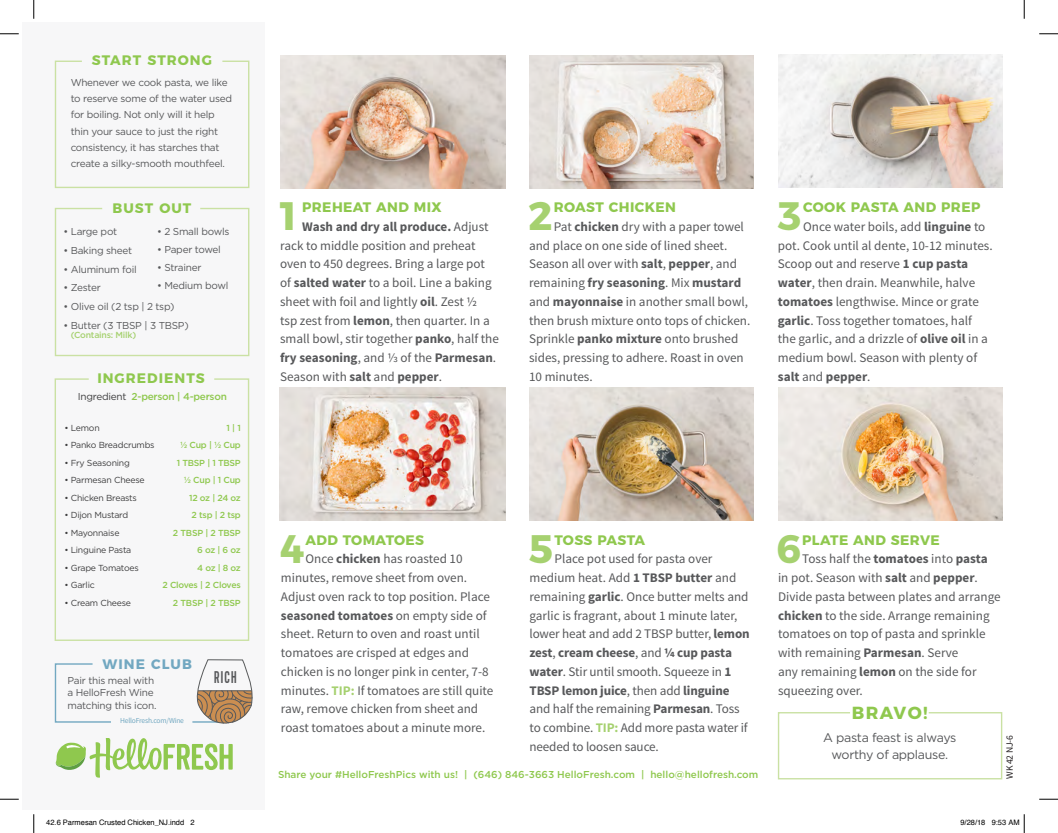
<style>
.page{position:relative;width:1058px;height:833px;background:#fff}
.page>*{position:absolute;margin:0;border:0;box-sizing:border-box;transform-origin:0 0}
.t1{font:700 39.62px "Montserrat";color:#a6d170}
.t2{font:700 17.5px "Montserrat";letter-spacing:.075em;color:#8fc84e}
.t3{font:16.88px "Kapra";color:#58595b;scale:.9 1}
.t4{font:700 13.75px "Montserrat";letter-spacing:.03em;color:#8fc84e}
.t5{font:700 13.75px "Montserrat";letter-spacing:.075em;color:#8fc84e}
.t6{font:700 13.75px "Montserrat";letter-spacing:.075em;color:#72a8c1}
.t7{font:13.12px/18.8px "Source Sans Pro";color:#57585a}
.t8{font:12.5px/16.8px "Gotham";letter-spacing:-.025em;color:#57585a;text-align:center}
.t9{font:10px/16.2px "Gotham";letter-spacing:-.025em;color:#57585a}
.t10{font:500 10px "Gotham";color:#8fc84e}
.t11{font:500 10px "Gotham";letter-spacing:-.025em;color:#8fc84e}
.t12{font:9.62px "Source Sans Pro";color:#231f20}
.t13{font:8.75px "Gotham";letter-spacing:-.025em;color:#3e3e3f}
.t14{font:500 8.75px/17.5px "Gotham";letter-spacing:-.025em;color:#8fc84e;text-align:right}
.t15{font:500 8.75px "Gotham";letter-spacing:-.025em;color:#a6d170}
.t16{font:7.5px "Helvetica";color:#000}
.t17{font:7.5px "Source Sans Pro";letter-spacing:-.025em;color:#72a8c1}
.s1{font-weight:400;color:#3e3e3f}
.s2{font-weight:700}
.s3{font-weight:700;color:#a6d170}
</style>
<div class="page">
<div style="left:23px;top:23px;width:242px;height:787px;background:#f7f7f8"></div>
<img style="left:281px;top:55px;width:224px;height:133px">
<img style="left:529px;top:55px;width:225px;height:133px">
<img style="left:529px;top:387px;width:224px;height:133px">
<img style="left:280px;top:387px;width:225px;height:133px">
<img style="left:778px;top:55px;width:224px;height:132px">
<img style="left:778px;top:387px;width:224px;height:133px">
<svg style="left:54px;top:207px;width:196px;height:150px"></svg>
<svg style="left:54px;top:378px;width:196px;height:263px"></svg>
<svg style="left:54px;top:60px;width:196px;height:128px"></svg>
<svg style="left:54px;top:663px;width:57px;height:60px"></svg>
<hr style="left:193px;top:721px;width:35px;height:1px;background:#72a8c1">
<svg style="left:197px;top:659px;width:55px;height:64px"></svg>
<svg style="left:56px;top:738px;width:177px;height:39px"></svg>
<svg style="left:777px;top:712px;width:226px;height:68px"></svg>
<svg style="left:0;top:33px;width:19px;height:2px"></svg>
<svg style="left:1039px;top:33px;width:19px;height:2px"></svg>
<svg style="left:0;top:798px;width:19px;height:2px"></svg>
<svg style="left:1039px;top:798px;width:19px;height:2px"></svg>
<svg style="left:33px;top:0;width:2px;height:19px"></svg>
<svg style="left:33px;top:814px;width:2px;height:19px"></svg>
<svg style="left:1023px;top:0;width:2px;height:19px"></svg>
<svg style="left:1023px;top:814px;width:2px;height:19px"></svg>
<p class="t5" style="left:92px;top:49px;width:122px">START STRONG</p>
<p class="t9" style="left:71px;top:74px;width:163px">Whenever we cook pasta, we like to reserve some of the water used for boiling. Not only will it help thin your sauce to just the right consistency, it has starches that create a silky-smooth mouthfeel.</p>
<p class="t4" style="left:112px;top:196px;width:80px">BUST OUT</p>
<p class="t9" style="left:157px;top:223px;width:74px">• 2 Small bowls</p>
<p class="t9" style="left:157px;top:241px;width:65px">• Paper towel</p>
<p class="t9" style="left:157px;top:259px;width:46px">• Strainer</p>
<p class="t9" style="left:157px;top:277px;width:73px">• Medium bowl</p>
<p class="t9" style="left:63px;top:223px;width:55px">• Large pot</p>
<p class="t9" style="left:63px;top:242px;width:70px">• Baking sheet</p>
<p class="t9" style="left:63px;top:261px;width:75px">• Aluminum foil</p>
<p class="t9" style="left:63px;top:279px;width:39px">• Zester</p>
<p class="t9" style="left:63px;top:298px;width:112px">• Olive oil (2 tsp | 2 tsp)</p>
<p class="t9" style="left:63px;top:317px;width:127px">• Butter (3 TBSP | 3 TBSP)</p>
<p class="t15" style="left:71px;top:329px;width:67px">(Contains: Milk)</p>
<p class="t5" style="left:97px;top:366px;width:109px">INGREDIENTS</p>
<p class="t11" style="left:78px;top:390px;width:151px"><span class="s1">Ingredient</span> 2-person | 4-person</p>
<p class="t14" style="left:162px;top:419px;width:80px">1 | 1<br>½ Cup | ½ Cup<br>1 TBSP | 1 TBSP<br>½ Cup | 1 Cup<br>12 oz | 24 oz<br>2 tsp | 2 tsp<br>2 TBSP | 2 TBSP<br>6 oz | 6 oz<br>4 oz | 8 oz<br>2 Cloves | 2 Cloves<br>2 TBSP | 2 TBSP</p>
<p class="t13" style="left:64px;top:422px;width:37px">• Lemon</p>
<p class="t13" style="left:64px;top:439px;width:92px">• Panko Breadcrumbs</p>
<p class="t13" style="left:64px;top:457px;width:67px">• Fry Seasoning</p>
<p class="t13" style="left:64px;top:474px;width:82px">• Parmesan Cheese</p>
<p class="t13" style="left:64px;top:492px;width:74px">• Chicken Breasts</p>
<p class="t13" style="left:64px;top:509px;width:65px">• Dijon Mustard</p>
<p class="t13" style="left:64px;top:527px;width:57px">• Mayonnaise</p>
<p class="t13" style="left:64px;top:544px;width:68px">• Linguine Pasta</p>
<p class="t13" style="left:64px;top:562px;width:76px">• Grape Tomatoes</p>
<p class="t13" style="left:64px;top:579px;width:32px">• Garlic</p>
<p class="t13" style="left:64px;top:597px;width:68px">• Cream Cheese</p>
<p class="t6" style="left:103px;top:653px;width:91px">WINE CLUB</p>
<p class="t9" style="left:68px;top:673px;width:90px;line-height:12.5px">Pair this meal with a HelloFresh Wine matching this icon.</p>
<p class="t17" style="left:120px;top:716px;width:65px">HelloFresh.com/Wine</p>
<p class="t3" style="left:214px;top:667px;width:26px">RICH</p>
<h1 class="t1" style="left:276px;top:183px;width:26px">1</h1>
<p class="t4" style="left:302px;top:196px;width:141px">PREHEAT AND MIX</p>
<p class="t7" style="left:280px;top:217px;width:220px;text-indent:22px"><span class="s2">Wash and dry all produce.</span> Adjust rack to middle position and preheat oven to 450 degrees. Bring a large pot of <span class="s2">salted water</span> to a boil. Line a baking sheet with foil and lightly <span class="s2">oil</span>. Zest ½<br>tsp zest from <span class="s2">lemon</span>, then quarter. In a small bowl, stir together <span class="s2">panko</span>, half the <span class="s2">fry seasoning</span>, and ⅓ of the <span class="s2">Parmesan</span>.<br>Season with <span class="s2">salt</span> and <span class="s2">pepper</span>.</p>
<h1 class="t1" style="left:528px;top:183px;width:26px">2</h1>
<p class="t4" style="left:553px;top:196px;width:124px">ROAST CHICKEN</p>
<p class="t7" style="left:529px;top:217px;width:223px;text-indent:25px">Pat <span class="s2">chicken</span> dry with a paper towel and place on one side of lined sheet.<br>Season all over with <span class="s2">salt</span>, <span class="s2">pepper</span>, and remaining <span class="s2">fry seasoning</span>. Mix <span class="s2">mustard </span>and <span class="s2">mayonnaise</span> in another small bowl, then brush mixture onto tops of chicken.<br>Sprinkle <span class="s2">panko mixture</span> onto brushed sides, pressing to adhere. Roast in oven 10 minutes.</p>
<h1 class="t1" style="left:777px;top:183px;width:24px">3</h1>
<p class="t4" style="left:803px;top:196px;width:179px">COOK PASTA AND PREP</p>
<p class="t7" style="left:778px;top:217px;width:216px;text-indent:25px">Once water boils, add <span class="s2">linguine</span> to pot. Cook until al dente, 10-12 minutes.<br>Scoop out and reserve <span class="s2">1 cup pasta water</span>, then drain. Meanwhile, halve <span class="s2">tomatoes</span> lengthwise. Mince or grate <span class="s2">garlic</span>. Toss together tomatoes, half the garlic, and a drizzle of <span class="s2">olive oil</span> in a medium bowl. Season with plenty of <span class="s2">salt</span> and <span class="s2">pepper</span>.</p>
<h1 class="t1" style="left:280px;top:516px;width:26px">4</h1>
<p class="t4" style="left:305px;top:528px;width:120px">ADD TOMATOES</p>
<p class="t7" style="left:281px;top:550px;width:214px;text-indent:25px">Once <span class="s2">chicken</span> has roasted 10 minutes, remove sheet from oven.<br>Adjust oven rack to top position. Place <span class="s2">seasoned tomatoes</span> on empty side of sheet. Return to oven and roast until tomatoes are crisped at edges and chicken is no longer pink in center, 7-8 minutes. <span class="s3">TIP:</span> If tomatoes are still quite raw, remove chicken from sheet and roast tomatoes about a minute more.</p>
<h1 class="t1" style="left:529px;top:516px;width:26px">5</h1>
<p class="t4" style="left:554px;top:528px;width:92px">TOSS PASTA</p>
<p class="t7" style="left:529px;top:550px;width:222px;text-indent:25px">Place pot used for pasta over medium heat. Add <span class="s2">1 TBSP butter</span> and remaining <span class="s2">garlic</span>. Once butter melts and garlic is fragrant, about 1 minute later, lower heat and add 2 TBSP butter, <span class="s2">lemon zest</span>, <span class="s2">cream cheese</span>, and <span class="s2">¼ cup pasta water</span>. Stir until smooth. Squeeze in <span class="s2">1<br>TBSP lemon juice</span>, then add <span class="s2">linguine </span>and half the remaining <span class="s2">Parmesan</span>. Toss to combine. <span class="s3">TIP:</span> Add more pasta water if needed to loosen sauce.</p>
<p class="t10" style="left:278px;top:767px;width:482px">Share your #HelloFreshPics with us! | (646) 846-3663 HelloFresh.com | hello@hellofresh.com</p>
<h1 class="t1" style="left:776px;top:516px;width:26px">6</h1>
<p class="t4" style="left:802px;top:528px;width:139px">PLATE AND SERVE</p>
<p class="t7" style="left:778px;top:550px;width:224px;text-indent:24px">Toss half the <span class="s2">tomatoes</span> into <span class="s2">pasta </span>in pot. Season with <span class="s2">salt</span> and <span class="s2">pepper</span>.<br>Divide pasta between plates and arrange <span class="s2">chicken</span> to the side. Arrange remaining tomatoes on top of pasta and sprinkle with remaining <span class="s2">Parmesan</span>. Serve<br>any remaining <span class="s2">lemon</span> on the side for squeezing over.</p>
<p class="t8" style="left:823px;top:728px;width:135px">A pasta feast is always worthy of applause.</p>
<h2 class="t2" style="left:852px;top:698px;width:77px">BRAVO!</h2>
<p class="t12" style="left:1003px;top:778px;width:44px;rotate:-90deg">WK 42 NJ-6</p>
<p class="t16" style="left:46px;top:817px;width:150px">42.6 Parmesan Crusted Chicken_NJ.indd 2</p>
<p class="t16" style="left:960px;top:817px;width:61px">9/28/18 9:53 AM</p>
</div>
